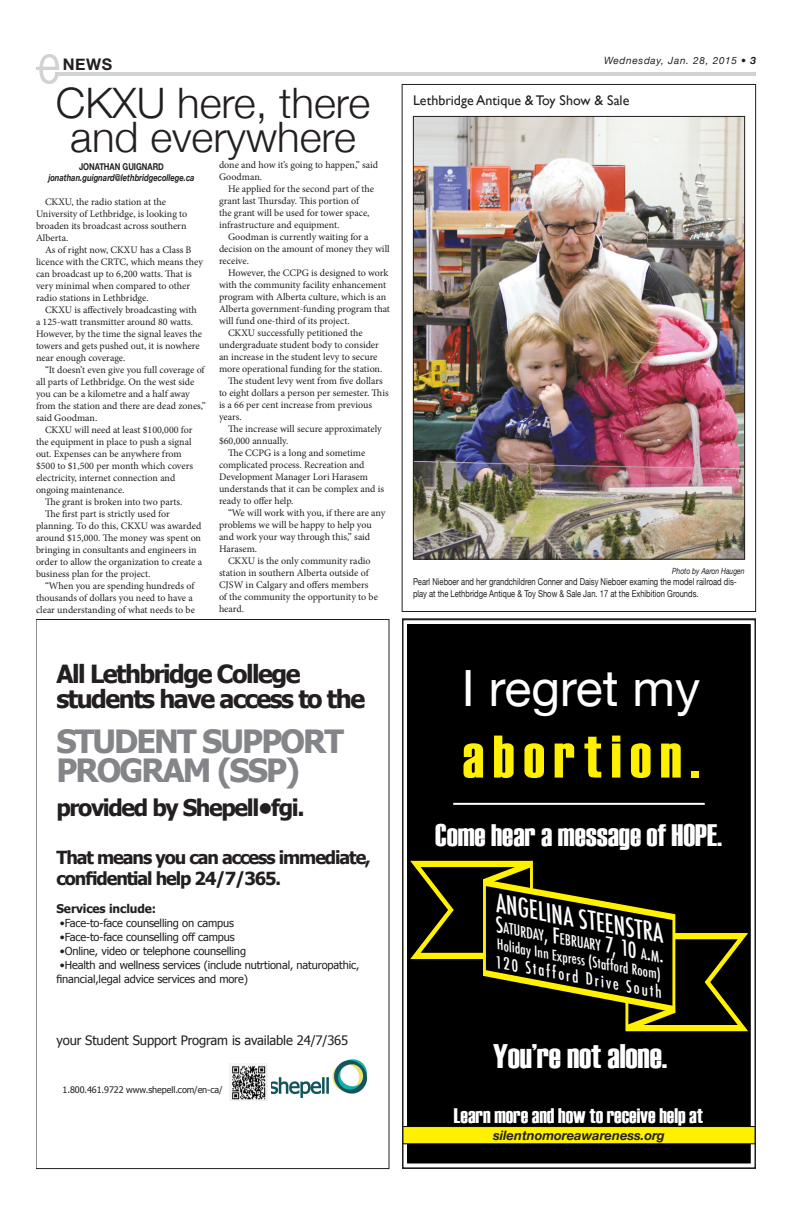
<style>
.page{position:relative;width:792px;height:1224px;background:#fff}
.page>*{position:absolute;margin:0;border:0;box-sizing:border-box;transform-origin:0 0}
.t1{font:60px "Haettenschweiler";letter-spacing:.15em;color:#fff101}
.t2{font:50px "Helvetica Neue";color:#fff}
.t3{font:300 42px/34px "Helvetica Neue";color:#231f20;text-align:center}
.t4{font:34px "Haettenschweiler";color:#fff}
.t5{font:700 32px/29px "Tahoma";letter-spacing:-.06em;color:#838588}
.t6{font:31px "Haettenschweiler";color:#fff}
.t7{font:700 25px/25px "Tahoma";letter-spacing:-.06em;color:#231f20}
.t8{font:italic 500 condensed 25px "Futura";color:#fff}
.t9{font:700 23px "Tahoma";letter-spacing:-.06em;color:#231f20}
.t10{font:21px "Haettenschweiler";color:#fff}
.t11{font:italic 500 condensed 21px "Futura";color:#fff}
.t12{font:700 18px/21px "Tahoma";letter-spacing:-.06em;color:#231f20}
.t13{font:italic 500 condensed 16px "Futura";color:#fff}
.t14{font:700 16px "Helvetica Neue";color:#231f20}
.t15{font:italic 500 condensed 14.7px "Futura";color:#fff}
.t16{font:italic 500 condensed 14px "Futura";color:#fff}
.t17{font:14px "Gill Sans";color:#231f20}
.t18{font:13px "Tahoma";letter-spacing:-.01em;color:#231f20}
.t19{font:italic 700 13px "Helvetica Neue";color:#231f20}
.t20{font:700 12px "Tahoma";letter-spacing:-.01em;color:#231f20}
.t21{font:11px/14px "Tahoma";letter-spacing:-.01em;color:#231f20}
.t22{font:10px/12px "Minion Pro";color:#231f20}
.t23{font:italic 10px "Helvetica Neue";letter-spacing:.07em;color:#231f20}
.t24{font:9.5px/11.4px "Helvetica Neue";color:#231f20;scale:.8 1}
.t25{font:italic 700 9.5px "Helvetica Neue";color:#231f20;scale:.8 1}
.t26{font:700 9.5px "Helvetica Neue";color:#231f20;scale:.8 1}
.t27{font:9px "Tahoma";letter-spacing:-.01em;color:#231f20}
.t28{font:italic 8.5px "Helvetica Neue";color:#231f20;scale:.8 1}
.s1{font-weight:700}
</style>
<div class="page">
<hr style="left:55px;top:73px;width:701px;height:3px;background:#d1d2d4">
<svg style="left:36px;top:54px;width:23px;height:30px"></svg>
<div style="left:408px;top:625px;width:342px;height:538px;background:#000"></div>
<div style="left:402px;top:1127px;width:354px;height:17px;background:#fff101"></div>
<div style="left:402px;top:1126px;width:354px;height:18px;border:1px solid #000"></div>
<div style="left:402px;top:619px;width:354px;height:550px;border:2px solid #231f20"></div>
<hr style="left:453px;top:803px;width:252px;height:2px;background:#fff">
<img style="left:229px;top:1063px;width:38px;height:38px">
<img style="left:271px;top:1059px;width:97px;height:40px">
<img style="left:415px;top:118px;width:328px;height:439px">
<div style="left:413px;top:116px;width:332px;height:443px;border:1px solid #231f20"></div>
<svg style="left:410px;top:861px;width:338px;height:170px"></svg>
<h3 class="t14" style="left:63px;top:52px;width:51px">NEWS</h3>
<h3 class="t3" style="left:56px;top:83px;width:316px">CKXU here, there and everywhere</h3>
<p class="t26" style="left:79px;top:159px;width:108px">JONATHAN GUIGNARD</p>
<p class="t25" style="left:48px;top:171px;width:184px">jonathan.guignard@lethbridgecollege.ca</p>
<p class="t22" style="left:36px;top:196px;width:153px;text-indent:9px">CKXU, the radio station at the<br>University of Lethbridge, is looking to broaden its broadcast across southern<br>Alberta.</p>
<p class="t22" style="left:36px;top:244px;width:168px;text-indent:9px">As of right now, CKXU has a Class B licence with the CRTC, which means they can broadcast up to 6,200 watts. That is very minimal when compared to other radio stations in Lethbridge.</p>
<p class="t22" style="left:36px;top:304px;width:168px;text-indent:9px">CKXU is affectively broadcasting with a 125-watt transmitter around 80 watts.<br>However, by the time the signal leaves the towers and gets pushed out, it is nowhere near enough coverage.</p>
<p class="t22" style="left:36px;top:364px;width:171px;text-indent:9px">“It doesn’t even give you full coverage of all parts of Lethbridge. On the west side you can be a kilometre and a half away from the station and there are dead zones,” said Goodman.</p>
<p class="t22" style="left:36px;top:424px;width:159px;text-indent:9px">CKXU will need at least $100,000 for the equipment in place to push a signal out. Expenses can be anywhere from $500 to $1,500 per month which covers electricity, internet connection and ongoing maintenance.</p>
<p class="t22" style="left:45px;top:496px;width:139px">The grant is broken into two parts.</p>
<p class="t22" style="left:45px;top:508px;width:126px">The first part is strictly used for</p>
<p class="t22" style="left:36px;top:520px;width:167px">planning. To do this, CKXU was awarded</p>
<p class="t22" style="left:36px;top:532px;width:167px">around $15,000. The money was spent on</p>
<p class="t22" style="left:36px;top:544px;width:162px">bringing in consultants and engineers in</p>
<p class="t22" style="left:36px;top:556px;width:168px">order to allow the organization to create a</p>
<p class="t22" style="left:36px;top:568px;width:116px">business plan for the project.</p>
<p class="t22" style="left:45px;top:580px;width:151px">“When you are spending hundreds of</p>
<p class="t22" style="left:36px;top:592px;width:158px">thousands of dollars you need to have a</p>
<p class="t22" style="left:36px;top:604px;width:160px">clear understanding of what needs to be</p>
<p class="t22" style="left:219px;top:159px;width:161px">done and how it’s going to happen,” said<br>Goodman.</p>
<p class="t22" style="left:219px;top:183px;width:157px;text-indent:9px">He applied for the second part of the grant last Thursday. This portion of the grant will be used for tower space, infrastructure and equipment.</p>
<p class="t22" style="left:219px;top:231px;width:172px;text-indent:9px">Goodman is currently waiting for a decision on the amount of money they will receive.</p>
<p class="t22" style="left:228px;top:267px;width:162px">However, the CCPG is designed to work</p>
<p class="t22" style="left:219px;top:279px;width:169px">with the community facility enhancement</p>
<p class="t22" style="left:219px;top:291px;width:169px">program with Alberta culture, which is an</p>
<p class="t22" style="left:219px;top:303px;width:172px">Alberta government-funding program that</p>
<p class="t22" style="left:219px;top:315px;width:132px">will fund one-third of its project.</p>
<p class="t22" style="left:228px;top:327px;width:136px">CKXU successfully petitioned the</p>
<p class="t22" style="left:219px;top:339px;width:161px">undergraduate student body to consider</p>
<p class="t22" style="left:219px;top:351px;width:160px">an increase in the student levy to secure</p>
<p class="t22" style="left:219px;top:363px;width:165px">more operational funding for the station.</p>
<p class="t22" style="left:228px;top:375px;width:156px">The student levy went from five dollars</p>
<p class="t22" style="left:219px;top:387px;width:171px">to eight dollars a person per semester. This</p>
<p class="t22" style="left:219px;top:399px;width:155px">is a 66 per cent increase from previous</p>
<p class="t22" style="left:219px;top:411px;width:24px">years.</p>
<p class="t22" style="left:228px;top:423px;width:155px">The increase will secure approximately</p>
<p class="t22" style="left:219px;top:435px;width:71px">$60,000 annually.</p>
<p class="t22" style="left:228px;top:447px;width:139px">The CCPG is a long and sometime</p>
<p class="t22" style="left:219px;top:459px;width:147px">complicated process. Recreation and</p>
<p class="t22" style="left:219px;top:471px;width:150px">Development Manager Lori Harasem</p>
<p class="t22" style="left:219px;top:483px;width:167px">understands that it can be complex and is</p>
<p class="t22" style="left:219px;top:495px;width:76px">ready to offer help.</p>
<p class="t22" style="left:228px;top:507px;width:159px">“We will work with you, if there are any</p>
<p class="t22" style="left:219px;top:519px;width:154px">problems we will be happy to help you</p>
<p class="t22" style="left:219px;top:531px;width:153px">and work your way through this,” said</p>
<p class="t22" style="left:219px;top:543px;width:40px">Harasem.</p>
<p class="t22" style="left:228px;top:555px;width:144px">CKXU is the only community radio</p>
<p class="t22" style="left:219px;top:567px;width:151px">station in southern Alberta outside of</p>
<p class="t22" style="left:219px;top:579px;width:151px">CJSW in Calgary and offers members</p>
<p class="t22" style="left:219px;top:591px;width:160px">of the community the opportunity to be</p>
<p class="t22" style="left:219px;top:603px;width:26px">heard.</p>
<h3 class="t7" style="left:57px;top:659px;width:310px">All Lethbridge College students have access to the</h3>
<h3 class="t5" style="left:57px;top:724px;width:289px">STUDENT SUPPORT<br>PROGRAM (SSP)</h3>
<h3 class="t9" style="left:57px;top:791px;width:250px">provided by Shepell•fgi.</h3>
<h3 class="t12" style="left:57px;top:845px;width:316px">That means you can access immediate, confidential help 24/7/365.</h3>
<p class="t20" style="left:57px;top:900px;width:101px">Services include:</p>
<p class="t21" style="left:60px;top:915px;width:176px">•Face-to-face counselling on campus</p>
<p class="t21" style="left:60px;top:929px;width:176px">•Face-to-face counselling off campus</p>
<p class="t21" style="left:60px;top:943px;width:188px">•Online, video or telephone counselling</p>
<p class="t21" style="left:57px;top:957px;width:304px;text-indent:3px">•Health and wellness services (include nutrtional, naturopathic, financial,legal advice services and more)</p>
<h3 class="t18" style="left:57px;top:1031px;width:293px">your Student Support Program is available 24/7/365</h3>
<p class="t27" style="left:63px;top:1083px;width:161px">1.800.461.9722 www.shepell.com/en-ca/</p>
<p class="t23" style="left:604px;top:53px;width:153px">Wednesday, Jan. 28, 2015 • <span class="s1">3</span></p>
<h3 class="t17" style="left:413px;top:92px;width:218px">Lethbridge Antique &amp; Toy Show &amp; Sale</h3>
<p class="t28" style="left:672px;top:565px;width:92px">Photo by Aaron Haugen</p>
<p class="t24" style="left:413px;top:577px;width:406px">Pearl Nieboer and her grandchildren Conner and Daisy Nieboer examing the model railroad dis&shy;play at the Lethbridge Antique &amp; Toy Show &amp; Sale Jan. 17 at the Exhibition Grounds.</p>
<h2 class="t2" style="left:462px;top:652px;width:240px">I regret my</h2>
<h1 class="t1" style="left:462px;top:722px;width:239px">abortion.</h1>
<h3 class="t6" style="left:435px;top:817px;width:288px">Come hear a message of HOPE.</h3>
<h3 class="t8" style="left:501px;top:887px;width:171px;rotate:11deg">ANGELINA STEENSTRA</h3>
<h3 class="t15" style="left:506px;top:919px;width:43px;rotate:11deg">aturday</h3>
<h3 class="t15" style="left:563px;top:929px;width:43px;rotate:11deg">ebruary</h3>
<h3 class="t11" style="left:609px;top:932px;width:33px;rotate:10deg">7, 10</h3>
<h3 class="t16" style="left:500px;top:936px;width:168px;rotate:10deg">Holiday Inn Express (Stafford Room)</h3>
<h3 class="t13" style="left:499px;top:951px;width:170px;rotate:11deg">120 Stafford Drive South</h3>
<h3 class="t4" style="left:493px;top:1037px;width:176px">You’re not alone.</h3>
<h3 class="t10" style="left:454px;top:1104px;width:251px">Learn more and how to receive help at</h3>
<h3 class="t19" style="left:493px;top:1125px;width:173px">silentnomoreawareness.org</h3>
</div>
